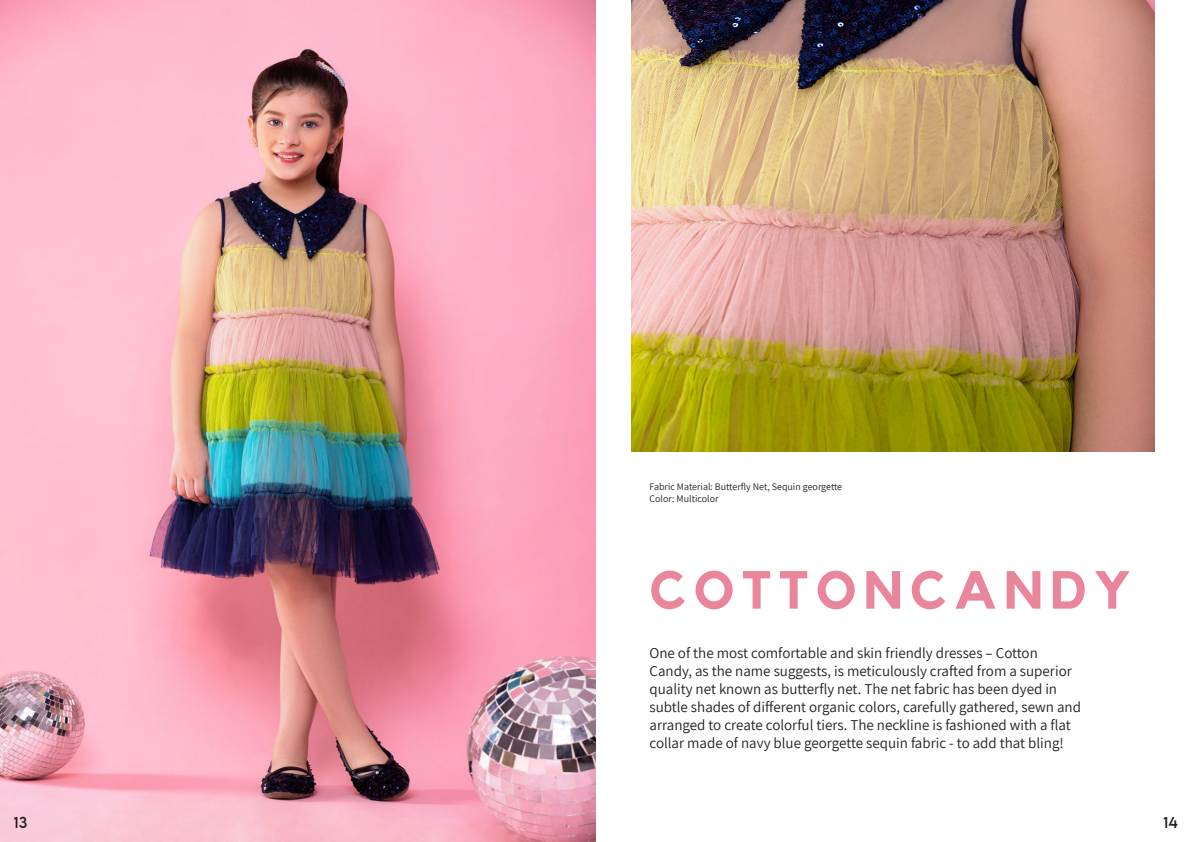
<style>
.page{position:relative;width:1191px;height:842px;background:#fff}
.page>*{position:absolute;margin:0;border:0;box-sizing:border-box;transform-origin:0 0}
.t1{font:700 53px "Kollektif";letter-spacing:.14em;color:#e9869b}
.t2{font:15px/18px "Assistant";color:#231f20}
.t3{font:14px "LEMONMILK";color:#231f20}
.t4{font:10px "Assistant";color:#231f20}
</style>
<div class="page">
<img style="left:0;top:0;width:595px;height:842px">
<img style="left:631px;top:0;width:524px;height:451px">
<p class="t3" style="left:14px;top:813px;width:15px">13</p>
<p class="t4" style="left:649px;top:480px;width:194px">Fabric Material: Butterfly Net, Sequin georgette</p>
<p class="t4" style="left:649px;top:492px;width:70px">Color: Multicolor</p>
<p class="t1" style="left:649px;top:559px;width:482px">COTTONCANDY</p>
<p class="t2" style="left:649px;top:643px;width:433px">One of the most comfortable and skin friendly dresses – Cotton Candy, as the name suggests, is meticulously crafted from a superior quality net known as butterfly net. The net fabric has been dyed in subtle shades of different organic colors, carefully gathered, sewn and arranged to create colorful tiers. The neckline is fashioned with a flat collar made of navy blue georgette sequin fabric - to add that bling!</p>
<p class="t3" style="left:1163px;top:813px;width:16px">14</p>
</div>
